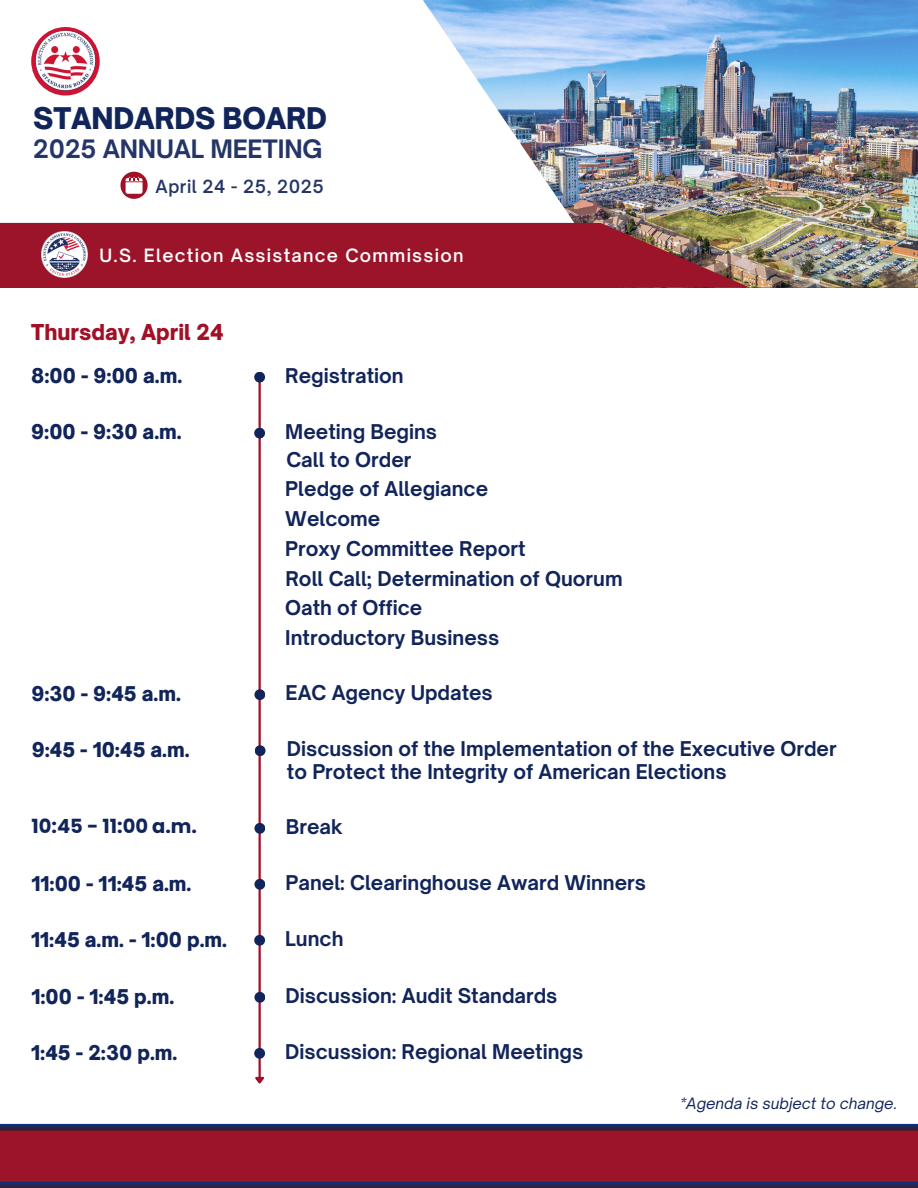
<style>
.page{position:relative;width:918px;height:1188px;background:#fff}
.page>*{position:absolute;margin:0;border:0;box-sizing:border-box;transform-origin:0 0}
.t1{font:900 28.65px "Open Sauce One";letter-spacing:-.005em;color:#12255a}
.t2{font:700 24.3px "Open Sauce One";letter-spacing:-.005em;color:#253567}
.t3{font:900 21px "Open Sauce One";color:#a21027}
.t4{font:700 19.5px/29.4px "Open Sauce One";color:#12255a}
.t5{font:900 19.5px "Open Sauce One";color:#12255a}
.t6{font:700 19.5px "Poppins";color:#12255a}
.t7{font:600 17.55px "Open Sauce One";letter-spacing:.07em;color:#fff}
.t8{font:600 17.4px "Open Sauce One";letter-spacing:.03em;color:#253567}
.t9{font:italic 15px "Open Sauce One";color:#12255a}
</style>
<div class="page">
<svg style="left:31px;top:27px;width:69px;height:69px"></svg>
<img style="left:35px;top:31px;width:61px;height:60px;border-radius:50%">
<img style="left:390px;top:0;width:528px;height:288px">
<svg style="left:0;top:223px;width:750px;height:65px;background:#9b202f"></svg>
<svg style="left:120px;top:172px;width:27px;height:27px"></svg>
<img style="left:42px;top:232px;width:46px;height:46px">
<hr style="left:259px;top:377px;width:2px;height:700px;background:#a21027">
<svg style="left:255px;top:1075px;width:9px;height:9px"></svg>
<div style="left:254px;top:372px;width:11px;height:11px;background:#12255a;border-radius:50%"></div>
<div style="left:254px;top:823px;width:11px;height:11px;background:#12255a;border-radius:50%"></div>
<div style="left:254px;top:935px;width:11px;height:11px;background:#12255a;border-radius:50%"></div>
<div style="left:254px;top:689px;width:11px;height:11px;background:#12255a;border-radius:50%"></div>
<div style="left:254px;top:879px;width:11px;height:11px;background:#12255a;border-radius:50%"></div>
<div style="left:254px;top:992px;width:11px;height:11px;background:#12255a;border-radius:50%"></div>
<div style="left:254px;top:1048px;width:11px;height:11px;background:#12255a;border-radius:50%"></div>
<div style="left:254px;top:428px;width:11px;height:11px;background:#12255a;border-radius:50%"></div>
<div style="left:255px;top:745px;width:11px;height:11px;background:#12255a;border-radius:50%"></div>
<div style="left:0;top:1131px;width:918px;height:51px;background:#9c1429"></div>
<svg style="left:0;top:1182px;width:918px;height:6px;background:#222753"></svg>
<svg style="left:0;top:1124px;width:918px;height:7px;background:#292550"></svg>
<p class="t1" style="left:33px;top:100px;width:295px">STANDARDS BOARD</p>
<p class="t2" style="left:33px;top:133px;width:291px">2025 ANNUAL MEETING</p>
<p class="t8" style="left:156px;top:176px;width:170px">April 24 - 25, 2025</p>
<p class="t7" style="left:99px;top:245px;width:366px">U.S. Election Assistance Commission</p>
<p class="t3" style="left:31px;top:319px;width:194px">Thursday, April 24</p>
<p class="t5" style="left:31px;top:364px;width:152px">8:00 - 9:00 a.m.</p>
<p class="t4" style="left:285px;top:361px;width:120px">Registration</p>
<p class="t5" style="left:31px;top:420px;width:152px">9:00 - 9:30 a.m.</p>
<p class="t4" style="left:285px;top:417px;width:339px">Meeting Begins<br>Call to Order<br>Pledge of Allegiance<br>Welcome<br>Proxy Committee Report<br>Roll Call; Determination of Quorum<br>Oath of Office<br>Introductory Business</p>
<p class="t5" style="left:31px;top:682px;width:151px">9:30 - 9:45 a.m.</p>
<p class="t4" style="left:286px;top:678px;width:209px">EAC Agency Updates</p>
<p class="t5" style="left:32px;top:738px;width:159px">9:45 - 10:45 a.m.</p>
<p class="t4" style="left:287px;top:737px;width:551px;line-height:22.5px">Discussion of the Implementation of the Executive Order to Protect the Integrity of American Elections</p>
<p class="t6" style="left:31px;top:813px;width:167px">10:45 - 11:00 a.m.</p>
<p class="t4" style="left:286px;top:812px;width:58px">Break</p>
<p class="t5" style="left:31px;top:871px;width:161px">11:00 - 11:45 a.m.</p>
<p class="t4" style="left:286px;top:868px;width:362px">Panel: Clearinghouse Award Winners</p>
<p class="t5" style="left:31px;top:927px;width:197px">11:45 a.m. - 1:00 p.m.</p>
<p class="t4" style="left:285px;top:924px;width:60px">Lunch</p>
<p class="t5" style="left:31px;top:984px;width:144px">1:00 - 1:45 p.m.</p>
<p class="t4" style="left:286px;top:981px;width:273px">Discussion: Audit Standards</p>
<p class="t5" style="left:31px;top:1040px;width:148px">1:45 - 2:30 p.m.</p>
<p class="t4" style="left:285px;top:1037px;width:300px">Discussion: Regional Meetings</p>
<p class="t9" style="left:680px;top:1094px;width:219px">*Agenda is subject to change.</p>
</div>
